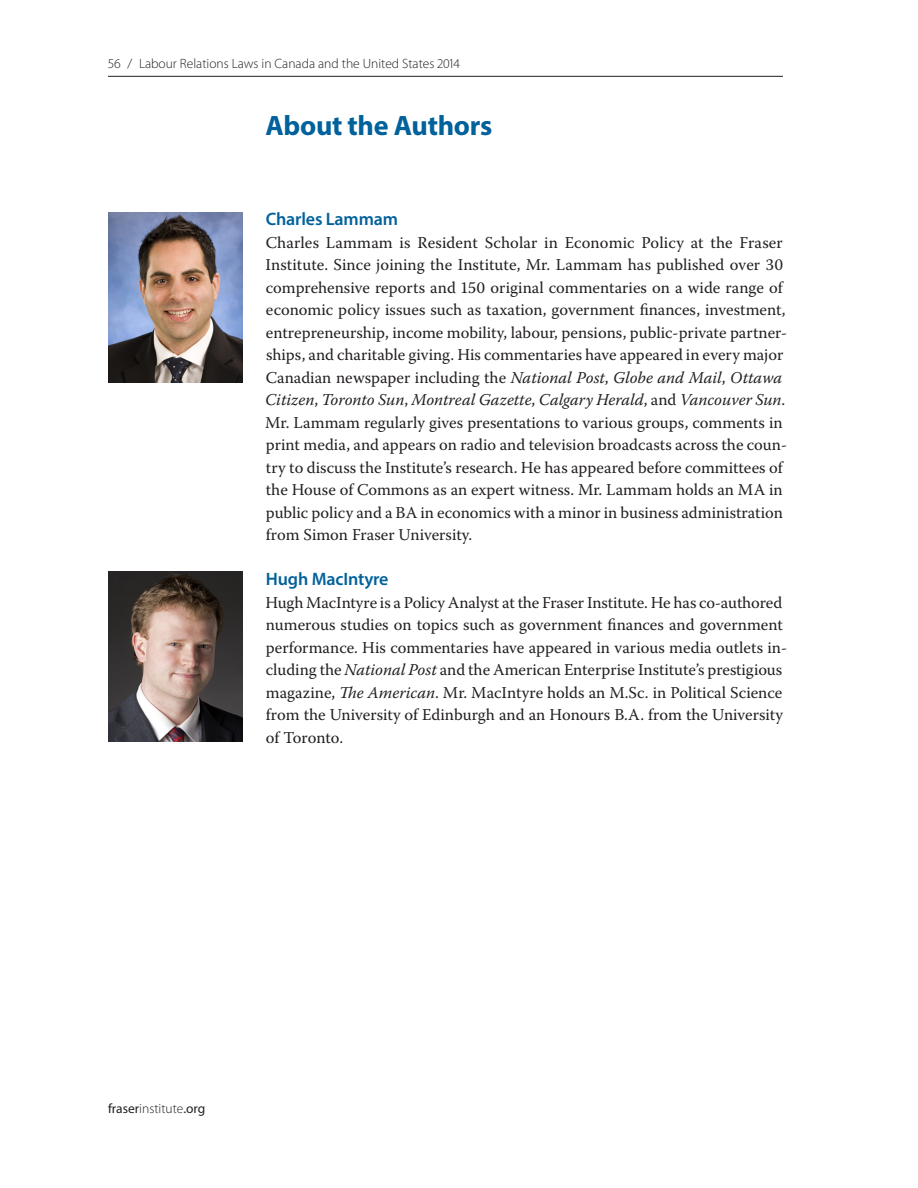
<style>
.page{position:relative;width:918px;height:1188px;background:#fff}
.page>*{position:absolute;margin:0;border:0;box-sizing:border-box;transform-origin:0 0}
.t1{font:700 28.2px "Myriad Pro";letter-spacing:-.01em;color:#00619b}
.t2{font:600 18px "Myriad Pro";letter-spacing:-.01em;color:#00619b}
.t3{font:16.5px/22.5px "Warnock Pro";color:#231f20}
.t4{font:300 13.5px "Myriad Pro";color:#231f20}
.t5{font:13.5px "Myriad Pro";color:#231f20}
.s1{font-style:italic}
.s2{font-weight:300}
</style>
<div class="page">
<hr style="left:108px;top:76px;width:675px;height:1px;background:#231f20">
<img style="left:108px;top:571px;width:135px;height:171px">
<img style="left:108px;top:212px;width:135px;height:170px">
<p class="t4" style="left:108px;top:55px;width:353px">56 / Labour Relations Laws in Canada and the United States 2014</p>
<h1 class="t1" style="left:266px;top:107px;width:228px">About the Authors</h1>
<p class="t2" style="left:266px;top:208px;width:134px">Charles Lammam</p>
<p class="t3" style="left:265px;top:231px;width:523px">Charles Lammam is Resident Scholar in Economic Policy at the Fraser Institute. Since joining the Institute, Mr. Lammam has published over 30 comprehensive reports and 150 original commentaries on a wide range of economic policy issues such as taxation, government finances, investment, entrepreneurship, income mobility, labour, pensions, public-private partner&shy;ships, and charitable giving. His commentaries have appeared in every major Canadian newspaper including the <span class="s1">National Post</span>, <span class="s1">Globe and Mail</span>, <span class="s1">Ottawa Citizen</span>, <span class="s1">Toronto Sun</span>, <span class="s1">Montreal Gazette</span>, <span class="s1">Calgary Herald</span>, and <span class="s1">Vancouver Sun</span>.<br>Mr. Lammam regularly gives presentations to various groups, comments in print media, and appears on radio and television broadcasts across the coun&shy;try to discuss the Institute’s research. He has appeared before committees of the House of Commons as an expert witness. Mr. Lammam holds an MA in public policy and a BA in economics with a minor in business administration from Simon Fraser University.</p>
<p class="t2" style="left:266px;top:568px;width:124px">Hugh MacIntyre</p>
<p class="t3" style="left:265px;top:591px;width:523px">Hugh MacIntyre is a Policy Analyst at the Fraser Institute. He has co-authored numerous studies on topics such as government finances and government performance. His commentaries have appeared in various media outlets in&shy;cluding the <span class="s1">National Post</span> and the American Enterprise Institute’s prestigious magazine, <span class="s1">The American</span>. Mr. MacIntyre holds an M.Sc. in Political Science from the University of Edinburgh and an Honours B.A. from the University of Toronto.</p>
<p class="t5" style="left:108px;top:1100px;width:99px">fraser<span class="s2">institute</span>.org</p>
</div>
